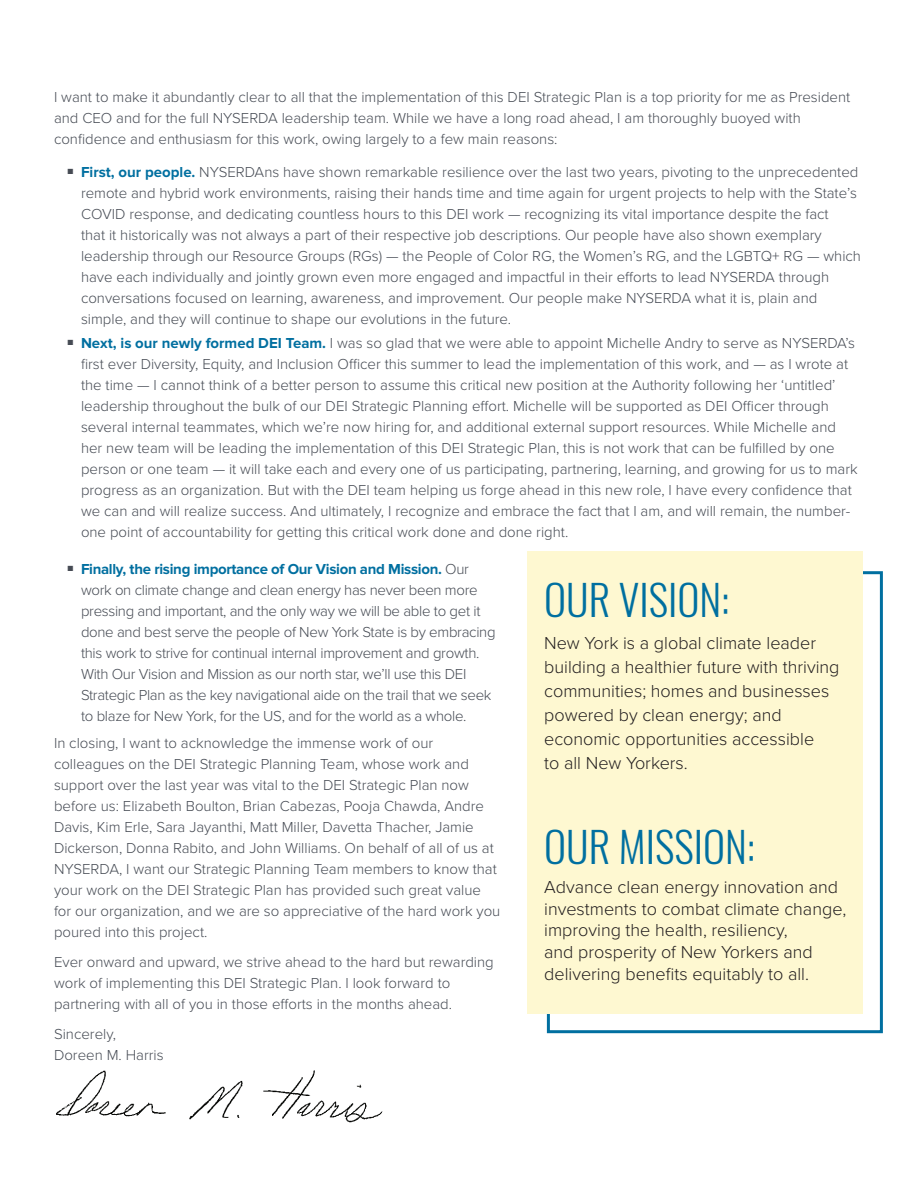
<style>
.page{position:relative;width:918px;height:1188px;background:#fff}
.page>*{position:absolute;margin:0;border:0;box-sizing:border-box;transform-origin:0 0}
.t1{font:300 42px "Oswald";color:#006fa0}
.t2{font:300 18px/24px "Proxima Nova";color:#231f20}
.t3{font:300 15px/21px "Proxima Nova";color:#464b54}
.t4{font:300 15px/21px "Proxima Nova";letter-spacing:-.02em;color:#464b54}
.s1{font-weight:700;color:#006fa0}
</style>
<div class="page">
<img style="left:56px;top:1070px;width:327px;height:53px">
<div style="left:547px;top:571px;width:336px;height:462px;border:3px solid #006fa0"></div>
<div style="left:527px;top:552px;width:336px;height:462px;background:#fef8d1"></div>
<p class="t3" style="left:54px;top:86px;width:798px">I want to make it abundantly clear to all that the implementation of this DEI Strategic Plan is a top priority for me as President and CEO and for the full NYSERDA leadership team. While we have a long road ahead, I am thoroughly buoyed with confidence and enthusiasm for this work, owing largely to a few main reasons:</p>
<p class="t3" style="left:81px;top:161px;width:782px;text-indent:-14px"><sup>■</sup> <span class="s1">First, our people.</span> NYSERDAns have shown remarkable resilience over the last two years, pivoting to the unprecedented remote and hybrid work environments, raising their hands time and time again for urgent projects to help with the State’s COVID response, and dedicating countless hours to this DEI work — recognizing its vital importance despite the fact<br>that it historically was not always a part of their respective job descriptions. Our people have also shown exemplary leadership through our Resource Groups (RGs) — the People of Color RG, the Women’s RG, and the LGBTQ+ RG — which have each individually and jointly grown even more engaged and impactful in their efforts to lead NYSERDA through conversations focused on learning, awareness, and improvement. Our people make NYSERDA what it is, plain and simple, and they will continue to shape our evolutions in the future.</p>
<p class="t3" style="left:81px;top:332px;width:778px;text-indent:-14px"><sup>■</sup> <span class="s1">Next, is our newly formed DEI Team.</span> I was so glad that we were able to appoint Michelle Andry to serve as NYSERDA’s first ever Diversity, Equity, and Inclusion Officer this summer to lead the implementation of this work, and — as I wrote at the time — I cannot think of a better person to assume this critical new position at the Authority following her ‘untitled’ leadership throughout the bulk of our DEI Strategic Planning effort. Michelle will be supported as DEI Officer through several internal teammates, which we’re now hiring for, and additional external support resources. While Michelle and her new team will be leading the implementation of this DEI Strategic Plan, this is not work that can be fulfilled by one person or one team — it will take each and every one of us participating, partnering, learning, and growing for us to mark progress as an organization. But with the DEI team helping us forge ahead in this new role, I have every confidence that we can and will realize success. And ultimately, I recognize and embrace the fact that I am, and will remain, the number&shy;one point of accountability for getting this critical work done and done right.</p>
<p class="t4" style="left:81px;top:558px;width:416px;text-indent:-14px"><sup>■</sup> <span class="s1">Finally, the rising importance of Our Vision and Mission.</span> Our work on climate change and clean energy has never been more pressing and important, and the only way we will be able to get it done and best serve the people of New York State is by embracing this work to strive for continual internal improvement and growth.<br>With Our Vision and Mission as our north star, we’ll use this DEI Strategic Plan as the key navigational aide on the trail that we seek to blaze for New York, for the US, and for the world as a whole.</p>
<p class="t3" style="left:54px;top:732px;width:448px">In closing, I want to acknowledge the immense work of our colleagues on the DEI Strategic Planning Team, whose work and support over the last year was vital to the DEI Strategic Plan now before us: Elizabeth Boulton, Brian Cabezas, Pooja Chawda, Andre Davis, Kim Erle, Sara Jayanthi, Matt Miller, Davetta Thacher, Jamie Dickerson, Donna Rabito, and John Williams. On behalf of all of us at NYSERDA, I want our Strategic Planning Team members to know that your work on the DEI Strategic Plan has provided such great value for our organization, and we are so appreciative of the hard work you poured into this project.</p>
<p class="t3" style="left:54px;top:951px;width:441px">Ever onward and upward, we strive ahead to the hard but rewarding work of implementing this DEI Strategic Plan. I look forward to partnering with all of you in those efforts in the months ahead.</p>
<p class="t3" style="left:54px;top:1023px;width:111px">Sincerely,<br>Doreen M. Harris</p>
<h1 class="t1" style="left:544px;top:572px;width:187px">OUR VISION:</h1>
<p class="t2" style="left:544px;top:630px;width:297px">New York is a global climate leader building a healthier future with thriving communities; homes and businesses powered by clean energy; and economic opportunities accessible<br>to all New Yorkers.</p>
<h1 class="t1" style="left:544px;top:819px;width:212px">OUR MISSION:</h1>
<p class="t2" style="left:544px;top:876px;width:304px;line-height:21.6px">Advance clean energy innovation and investments to combat climate change, improving the health, resiliency,<br>and prosperity of New Yorkers and delivering benefits equitably to all.</p>
</div>
